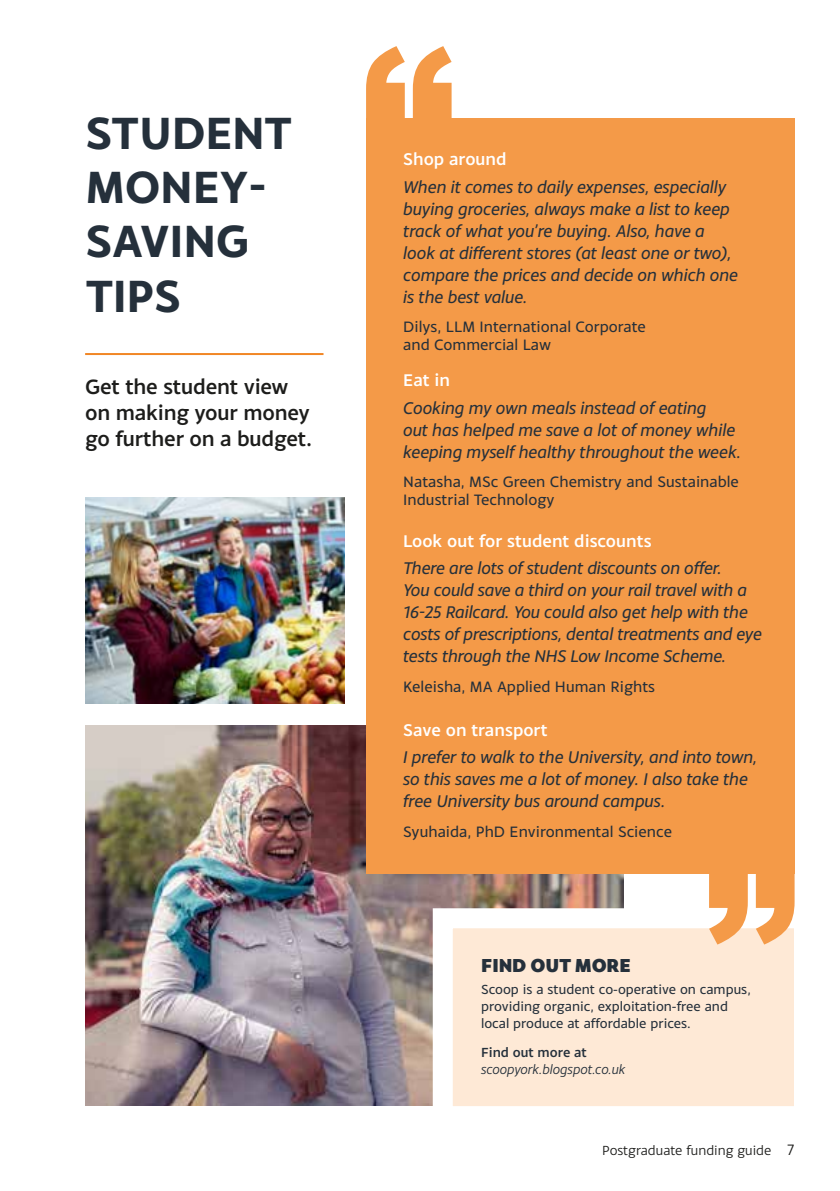
<style>
.page{position:relative;width:840px;height:1191px;background:#fff}
.page>*{position:absolute;margin:0;border:0;box-sizing:border-box;transform-origin:0 0}
.t1{font:700 48px/54px "Monsal Gothic";letter-spacing:-.005em;color:#25303b}
.t2{font:500 22px/26px "Monsal Gothic";letter-spacing:-.01em;color:#1d1d1b}
.t3{font:800 20px "Monsal Gothic";letter-spacing:-.01em;color:#25303b}
.t4{font:italic 18px/22px "Monsal Gothic";letter-spacing:-.005em;color:#25303b}
.t5{font:500 18px "Monsal Gothic";color:#fff}
.t6{font:16px/18px "Monsal Gothic";color:#25303b}
.t7{font:14px/17px "Monsal Gothic";color:#25303b}
.t8{font:14px "Monsal Gothic";color:#1d1d1b}
.t9{font:italic 14px "Monsal Gothic";color:#25303b}
.t10{font:500 14px "Monsal Gothic";color:#25303b}
.s1{font-size:16px}
</style>
<div class="page">
<img style="left:85px;top:725px;width:538px;height:381px">
<hr style="left:85px;top:353px;width:238px;height:2px;background:#f18625">
<svg style="left:366px;top:46px;width:85px;height:72px"></svg>
<img style="left:85px;top:498px;width:259px;height:205px">
<svg style="left:422px;top:898px;width:373px;height:208px;background:#f8e6d6"></svg>
<svg style="left:708px;top:873px;width:86px;height:71px"></svg>
<div style="left:366px;top:118px;width:428px;height:755px;background:#f49a48"></div>
<h1 class="t1" style="left:85px;top:105px;width:208px">STUDENT<br>MONEY-<br>SAVING<br>TIPS</h1>
<p class="t2" style="left:85px;top:373px;width:228px">Get the student view on making your money go further on a budget.</p>
<p class="t5" style="left:403px;top:148px;width:105px">Shop around</p>
<p class="t4" style="left:403px;top:175px;width:336px">When it comes to daily expenses, especially buying groceries, always make a list to keep track of what you’re buying. Also, have a look at different stores (at least one or two), compare the prices and decide on which one is the best value.</p>
<p class="t6" style="left:403px;top:317px;width:244px">Dilys, LLM International Corporate and Commercial Law</p>
<p class="t5" style="left:403px;top:369px;width:48px">Eat in</p>
<p class="t4" style="left:403px;top:396px;width:339px">Cooking my own meals instead of eating<br>out has helped me save a lot of money while keeping myself healthy throughout the week.</p>
<p class="t6" style="left:403px;top:472px;width:337px">Natasha, MSc Green Chemistry and Sustainable<br>Industrial Technology</p>
<p class="t5" style="left:403px;top:529px;width:250px">Look out for student discounts</p>
<p class="t4" style="left:403px;top:557px;width:360px">There are lots of student discounts on offer.<br>You could save a third on your rail travel with a 16-25 Railcard. You could also get help with the costs of prescriptions, dental treatments and eye tests through the NHS Low Income Scheme.</p>
<p class="t6" style="left:403px;top:677px;width:253px">Keleisha, MA Applied Human Rights</p>
<p class="t5" style="left:403px;top:718px;width:146px">Save on transport</p>
<p class="t4" style="left:403px;top:745px;width:355px">I prefer to walk to the University, and into town, so this saves me a lot of money. I also take the free University bus around campus.</p>
<p class="t6" style="left:403px;top:822px;width:270px">Syuhaida, PhD Environmental Science</p>
<p class="t3" style="left:481px;top:951px;width:151px">FIND OUT MORE</p>
<p class="t7" style="left:481px;top:980px;width:271px">Scoop is a student co-operative on campus, providing organic, exploitation-free and local produce at affordable prices.</p>
<p class="t10" style="left:481px;top:1043px;width:107px">Find out more at</p>
<p class="t9" style="left:481px;top:1060px;width:146px">scoopyork.blogspot.co.uk</p>
<p class="t8" style="left:602px;top:1141px;width:194px">Postgraduate funding guide <span class="s1">7</span></p>
</div>
